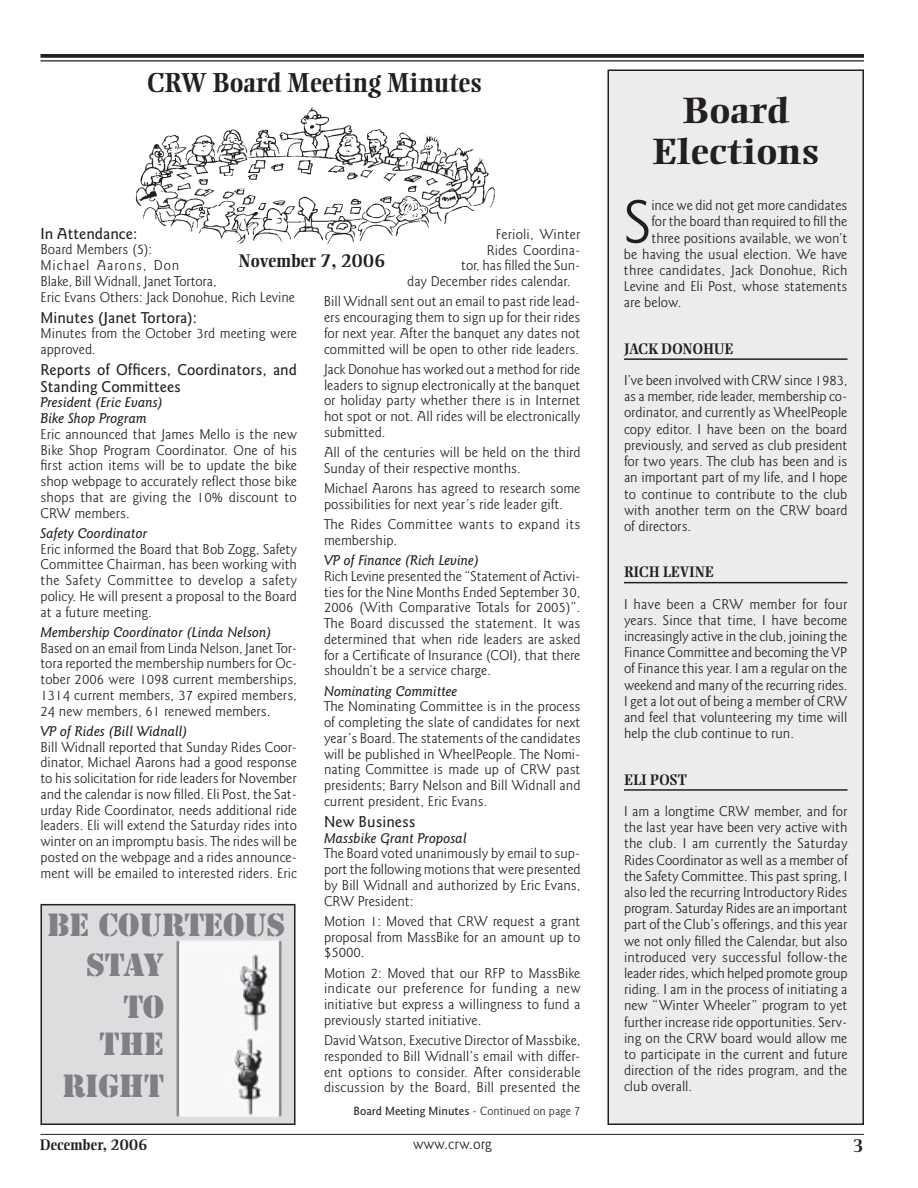
<style>
.page{position:relative;width:918px;height:1188px;background:#fff}
.page>*{position:absolute;margin:0;border:0;box-sizing:border-box;transform-origin:0 0}
.t1{font:300 61.2px "Goudy Sans IT Cby BT";color:#231f20}
.t2{font:700 36px/40.5px "Ellington";color:#231f20;text-align:center;scale:1.16 1}
.t3{font:30px/39.2px "Stencil Std";letter-spacing:-.01em;color:#7e8083}
.t4{font:700 27px "Ellington";color:#231f20}
.t5{font:700 18px "Ellington";color:#231f20}
.t6{font:500 15.75px/16.5px "Goudy Sans IT Cby BT";color:#231f20}
.t7{font:700 15px "Ellington";color:#231f20}
.t8{font:300 15px "Goudy Sans IT Cby BT";color:#231f20}
.t9{font:300 14.25px/15.8px "Goudy Sans IT Cby BT";color:#231f20;text-align:justify}
.t10{font:italic 500 14.25px/15.8px "Goudy Sans IT Cby BT";color:#231f20}
.t11{font:500 12px "Goudy Sans IT Cby BT";color:#231f20}
.s1{font-weight:300}
</style>
<div class="page">
<svg style="left:40px;top:54px;width:824px;height:4px;background:#302c2d"></svg>
<hr style="left:40px;top:60px;width:824px;height:1px;background:#231f20">
<hr style="left:40px;top:1134px;width:824px;height:1px;background:#231f20">
<img style="left:136px;top:108px;width:358px;height:137px">
<div style="left:41px;top:905px;width:254px;height:219px;background:#dcdddf"></div>
<div style="left:40px;top:904px;width:256px;height:221px;border:2px solid #231f20"></div>
<img style="left:176px;top:940px;width:106px;height:177px">
<div style="left:608px;top:70px;width:255px;height:1054px;background:#ececee"></div>
<hr style="left:624px;top:358px;width:224px;height:2px;background:#231f20">
<hr style="left:624px;top:582px;width:224px;height:1px;background:#231f20">
<hr style="left:624px;top:789px;width:224px;height:2px;background:#231f20">
<div style="left:608px;top:69px;width:256px;height:1056px;border:2px solid #231f20"></div>
<h3 class="t4" style="left:147px;top:68px;width:336px">CRW Board Meeting Minutes</h3>
<p class="t6" style="left:40px;top:225px;width:98px">In Attendance:</p>
<p class="t9" style="left:40px;top:242px;width:256px;text-align:left">Board Members (5):<br>Michael Aarons, Don<br>Blake, Bill Widnall, Janet Tortora,<br>Eric Evans Others: Jack Donohue, Rich Levine</p>
<p class="t6" style="left:40px;top:309px;width:158px">Minutes (Janet Tortora):</p>
<p class="t9" style="left:40px;top:326px;width:258px">Minutes from the October 3rd meeting were approved.</p>
<p class="t6" style="left:40px;top:362px;width:258px">Reports of Officers, Coordinators, and<br>Standing Committees</p>
<p class="t10" style="left:40px;top:395px;width:124px">President (Eric Evans)<br>Bike Shop Program</p>
<p class="t9" style="left:40px;top:426px;width:258px">Eric announced that James Mello is the new Bike Shop Program Coordinator. One of his first action items will be to update the bike shop webpage to accurately reflect those bike shops that are giving the 10% discount to CRW members.</p>
<p class="t10" style="left:40px;top:525px;width:108px">Safety Coordinator</p>
<p class="t9" style="left:40px;top:541px;width:258px">Eric informed the Board that Bob Zogg, Safety Committee Chairman, has been working with the Safety Committee to develop a safety policy. He will present a proposal to the Board at a future meeting.</p>
<p class="t10" style="left:40px;top:624px;width:233px">Membership Coordinator (Linda Nelson)</p>
<p class="t9" style="left:40px;top:640px;width:258px">Based on an email from Linda Nelson, Janet Tor&shy;tora reported the membership numbers for Oc&shy;tober 2006 were 1098 current memberships, 1314 current members, 37 expired members, 24 new members, 61 renewed members.</p>
<p class="t10" style="left:40px;top:723px;width:149px">VP of Rides (Bill Widnall)</p>
<p class="t9" style="left:40px;top:739px;width:258px">Bill Widnall reported that Sunday Rides Coor&shy;dinator, Michael Aarons had a good response to his solicitation for ride leaders for November and the calendar is now filled. Eli Post, the Sat&shy;urday Ride Coordinator, needs additional ride leaders. Eli will extend the Saturday rides into winter on an impromptu basis. The rides will be posted on the webpage and a rides announce&shy;ment will be emailed to interested riders. Eric</p>
<p class="t9" style="left:496px;top:226px;width:86px">Ferioli, Winter</p>
<p class="t9" style="left:487px;top:242px;width:95px">Rides Coordina-</p>
<p class="t9" style="left:461px;top:258px;width:121px">tor, has filled the Sun-</p>
<p class="t9" style="left:407px;top:274px;width:165px">day December rides calendar.</p>
<p class="t9" style="left:324px;top:294px;width:258px">Bill Widnall sent out an email to past ride lead&shy;ers encouraging them to sign up for their rides for next year. After the banquet any dates not committed will be open to other ride leaders.</p>
<p class="t9" style="left:324px;top:361px;width:258px">Jack Donohue has worked out a method for ride leaders to signup electronically at the banquet or holiday party whether there is in Internet hot spot or not. All rides will be electronically submitted.</p>
<p class="t9" style="left:324px;top:445px;width:258px">All of the centuries will be held on the third<br>Sunday of their respective months.</p>
<p class="t9" style="left:324px;top:481px;width:258px">Michael Aarons has agreed to research some possibilities for next year’s ride leader gift.</p>
<p class="t9" style="left:324px;top:517px;width:258px">The Rides Committee wants to expand its membership.</p>
<p class="t10" style="left:324px;top:553px;width:157px">VP of Finance (Rich Levine)</p>
<p class="t9" style="left:324px;top:568px;width:258px">Rich Levine presented the “Statement of Activi&shy;ties for the Nine Months Ended September 30, 2006 (With Comparative Totals for 2005)”.<br>The Board discussed the statement. It was determined that when ride leaders are asked for a Certificate of Insurance (COI), that there shouldn’t be a service charge.</p>
<p class="t10" style="left:324px;top:683px;width:135px">Nominating Committee</p>
<p class="t9" style="left:324px;top:699px;width:258px">The Nominating Committee is in the process of completing the slate of candidates for next year’s Board. The statements of the candidates will be published in WheelPeople. The Nomi&shy;nating Committee is made up of CRW past presidents; Barry Nelson and Bill Widnall and current president, Eric Evans.</p>
<p class="t6" style="left:324px;top:813px;width:93px">New Business</p>
<p class="t10" style="left:324px;top:830px;width:144px">Massbike Grant Proposal</p>
<p class="t9" style="left:324px;top:846px;width:258px">The Board voted unanimously by email to sup&shy;port the following motions that were presented by Bill Widnall and authorized by Eric Evans, CRW President:</p>
<p class="t9" style="left:324px;top:913px;width:258px">Motion 1: Moved that CRW request a grant proposal from MassBike for an amount up to $5000.</p>
<p class="t9" style="left:324px;top:965px;width:258px">Motion 2: Moved that our RFP to MassBike indicate our preference for funding a new initiative but express a willingness to fund a previously started initiative.</p>
<p class="t9" style="left:324px;top:1033px;width:258px">David Watson, Executive Director of Massbike, responded to Bill Widnall’s email with differ&shy;ent options to consider. After considerable discussion by the Board, Bill presented the</p>
<p class="t5" style="left:238px;top:251px;width:148px">November 7, 2006</p>
<h3 class="t3" style="left:86px;top:906px;width:201px;text-indent:-39px">BE COURTEOUS<br>STAY</h3>
<h3 class="t3" style="left:100px;top:988px;width:66px;line-height:37.5px;text-align:right">TO<br>THE</h3>
<h3 class="t3" style="left:62px;top:1067px;width:103px">RIGHT</h3>
<p class="t11" style="left:354px;top:1104px;width:228px">Board Meeting Minutes <span class="s1">- Continued on page 7</span></p>
<h2 class="t2" style="left:652px;top:91px;width:146px">Board<br>Elections</h2>
<h1 class="t1" style="left:624px;top:184px;width:29px">S</h1>
<p class="t9" style="left:651px;top:198px;width:197px">ince we did not get more candidates</p>
<p class="t9" style="left:651px;top:214px;width:197px">for the board than required to fill the</p>
<p class="t9" style="left:651px;top:230px;width:197px">three positions available, we won’t</p>
<p class="t9" style="left:624px;top:246px;width:225px">be having the usual election. We have</p>
<p class="t9" style="left:624px;top:262px;width:225px">three candidates, Jack Donohue, Rich</p>
<p class="t9" style="left:624px;top:279px;width:225px">Levine and Eli Post, whose statements</p>
<p class="t9" style="left:624px;top:295px;width:59px">are below.</p>
<p class="t7" style="left:624px;top:340px;width:111px">JACK DONOHUE</p>
<p class="t9" style="left:624px;top:372px;width:225px;line-height:16.2px">I’ve been involved with CRW since 1983, as a member, ride leader, membership co&shy;ordinator, and currently as WheelPeople copy editor. I have been on the board previously, and served as club president for two years. The club has been and is an important part of my life, and I hope to continue to contribute to the club with another term on the CRW board of directors.</p>
<p class="t7" style="left:624px;top:564px;width:91px">RICH LEVINE</p>
<p class="t9" style="left:624px;top:596px;width:225px;line-height:16.2px">I have been a CRW member for four years. Since that time, I have become increasingly active in the club, joining the Finance Committee and becoming the VP of Finance this year. I am a regular on the weekend and many of the recurring rides.<br>I get a lot out of being a member of CRW and feel that volunteering my time will help the club continue to run.</p>
<p class="t7" style="left:624px;top:771px;width:65px">ELI POST</p>
<p class="t9" style="left:624px;top:803px;width:225px;line-height:16.2px">I am a longtime CRW member, and for the last year have been very active with the club. I am currently the Saturday Rides Coordinator as well as a member of the Safety Committee. This past spring, I also led the recurring Introductory Rides program. Saturday Rides are an important part of the Club’s offerings, and this year we not only filled the Calendar, but also introduced very successful follow-the leader rides, which helped promote group riding. I am in the process of initiating a new “Winter Wheeler” program to yet further increase ride opportunities. Serv&shy;ing on the CRW board would allow me to participate in the current and future direction of the rides program, and the club overall.</p>
<p class="t7" style="left:40px;top:1136px;width:109px">December, 2006</p>
<p class="t8" style="left:413px;top:1135px;width:81px">www.crw.org</p>
<p class="t5" style="left:853px;top:1136px;width:13px">3</p>
</div>
